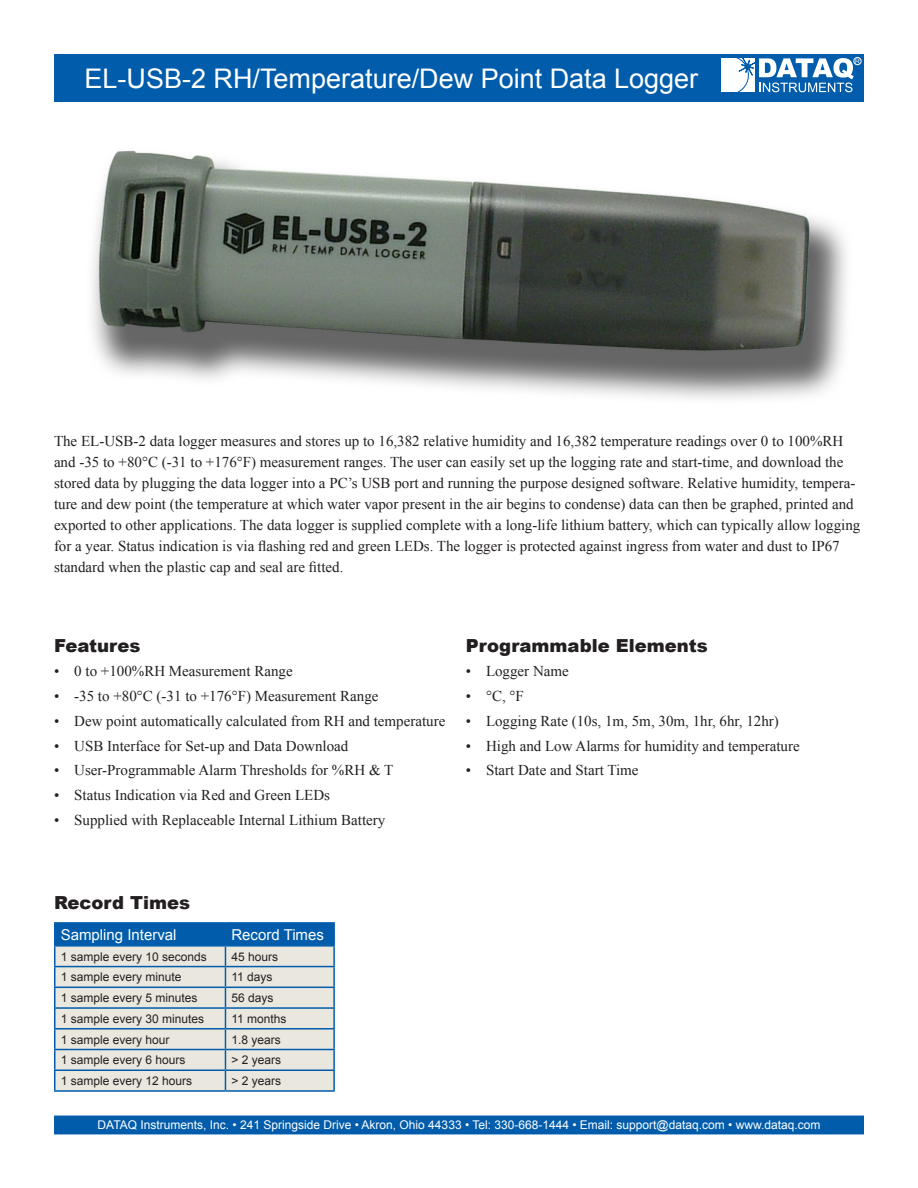
<style>
.page{position:relative;width:918px;height:1188px;background:#fff}
.page>*{position:absolute;margin:0;border:0;box-sizing:border-box;transform-origin:0 0}
.t1{font:27px "Arial";color:#fff}
.t2{font:900 18px "Arial";color:#231f20}
.t3{font:15px/21px "Times New Roman";color:#231f20}
.t4{font:15px "Arial";color:#fff}
.t5{font:12px "Arial";color:#231f20}
.t6{font:12px "Arial";color:#fff}
</style>
<div class="page">
<img style="left:92px;top:150px;width:755px;height:249px">
<div style="left:54px;top:54px;width:810px;height:48px;background:#015dab"></div>
<div style="left:55px;top:1116px;width:808px;height:18px;background:#015dab"></div>
<div style="left:721px;top:58px;width:34px;height:34px;background:#fff"></div>
<svg style="left:736px;top:58px;width:13px;height:34px"></svg>
<svg style="left:739px;top:58px;width:17px;height:17px"></svg>
<div style="left:739px;top:58px;width:17px;height:17px;border:1px solid #015dab;border-radius:4px"></div>
<svg style="left:759px;top:58px;width:101px;height:34px"></svg>
<div style="left:853px;top:57px;width:9px;height:8px;border:1px solid #fff;border-radius:50%"></div>
<hr style="left:54px;top:922px;width:171px;height:2px;background:#015dab">
<hr style="left:225px;top:922px;width:110px;height:2px;background:#015dab">
<svg style="left:54px;top:923px;width:281px;height:167px;background:#b9cad4"></svg>
<hr style="left:54px;top:1090px;width:171px;height:2px;background:#015dab">
<hr style="left:225px;top:1090px;width:110px;height:2px;background:#015dab">
<h1 class="t1" style="left:85px;top:61px;width:615px">EL-USB-2 RH/Temperature/Dew Point Data Logger</h1>
<p class="t3" style="left:54px;top:431px;width:808px">The EL-USB-2 data logger measures and stores up to 16,382 relative humidity and 16,382 temperature readings over 0 to 100%RH and -35 to +80°C (-31 to +176°F) measurement ranges. The user can easily set up the logging rate and start-time, and download the stored data by plugging the data logger into a PC’s USB port and running the purpose designed software. Relative humidity, tempera&shy;ture and dew point (the temperature at which water vapor present in the air begins to condense) data can then be graphed, printed and exported to other applications. The data logger is supplied complete with a long-life lithium battery, which can typically allow logging for a year. Status indication is via flashing red and green LEDs. The logger is protected against ingress from water and dust to IP67 standard when the plastic cap and seal are fitted.</p>
<p class="t2" style="left:54px;top:632px;width:88px">Features</p>
<p class="t3" style="left:54px;top:661px;width:240px">• 0 to +100%RH Measurement Range</p>
<p class="t3" style="left:54px;top:685px;width:326px">• -35 to +80°C (-31 to +176°F) Measurement Range</p>
<p class="t3" style="left:54px;top:710px;width:393px">• Dew point automatically calculated from RH and temperature</p>
<p class="t3" style="left:54px;top:735px;width:296px">• USB Interface for Set-up and Data Download</p>
<p class="t3" style="left:54px;top:760px;width:341px">• User-Programmable Alarm Thresholds for %RH &amp; T</p>
<p class="t3" style="left:54px;top:784px;width:278px">• Status Indication via Red and Green LEDs</p>
<p class="t3" style="left:54px;top:809px;width:333px">• Supplied with Replaceable Internal Lithium Battery</p>
<p class="t2" style="left:466px;top:632px;width:244px">Programmable Elements</p>
<p class="t3" style="left:466px;top:661px;width:105px">• Logger Name</p>
<p class="t3" style="left:466px;top:685px;width:60px">• °C, °F</p>
<p class="t3" style="left:466px;top:710px;width:315px">• Logging Rate (10s, 1m, 5m, 30m, 1hr, 6hr, 12hr)</p>
<p class="t3" style="left:466px;top:735px;width:335px">• High and Low Alarms for humidity and temperature</p>
<p class="t3" style="left:466px;top:760px;width:174px">• Start Date and Start Time</p>
<p class="t2" style="left:54px;top:890px;width:138px">Record Times</p>
<p class="t4" style="left:61px;top:925px;width:117px">Sampling Interval</p>
<p class="t4" style="left:231px;top:925px;width:94px">Record Times</p>
<p class="t5" style="left:61px;top:948px;width:148px">1 sample every 10 seconds</p>
<p class="t5" style="left:231px;top:948px;width:48px">45 hours</p>
<p class="t5" style="left:61px;top:969px;width:122px">1 sample every minute</p>
<p class="t5" style="left:231px;top:969px;width:43px">11 days</p>
<p class="t5" style="left:61px;top:990px;width:138px">1 sample every 5 minutes</p>
<p class="t5" style="left:231px;top:990px;width:44px">56 days</p>
<p class="t5" style="left:61px;top:1011px;width:145px">1 sample every 30 minutes</p>
<p class="t5" style="left:231px;top:1011px;width:57px">11 months</p>
<p class="t5" style="left:61px;top:1031px;width:110px">1 sample every hour</p>
<p class="t5" style="left:231px;top:1031px;width:51px">1.8 years</p>
<p class="t5" style="left:61px;top:1052px;width:126px">1 sample every 6 hours</p>
<p class="t5" style="left:231px;top:1052px;width:51px">&gt; 2 years</p>
<p class="t5" style="left:61px;top:1073px;width:133px">1 sample every 12 hours</p>
<p class="t5" style="left:231px;top:1073px;width:51px">&gt; 2 years</p>
<p class="t6" style="left:98px;top:1117px;width:724px">DATAQ Instruments, Inc. • 241 Springside Drive • Akron, Ohio 44333 • Tel: 330-668-1444 • Email: support@dataq.com • www.dataq.com</p>
</div>
